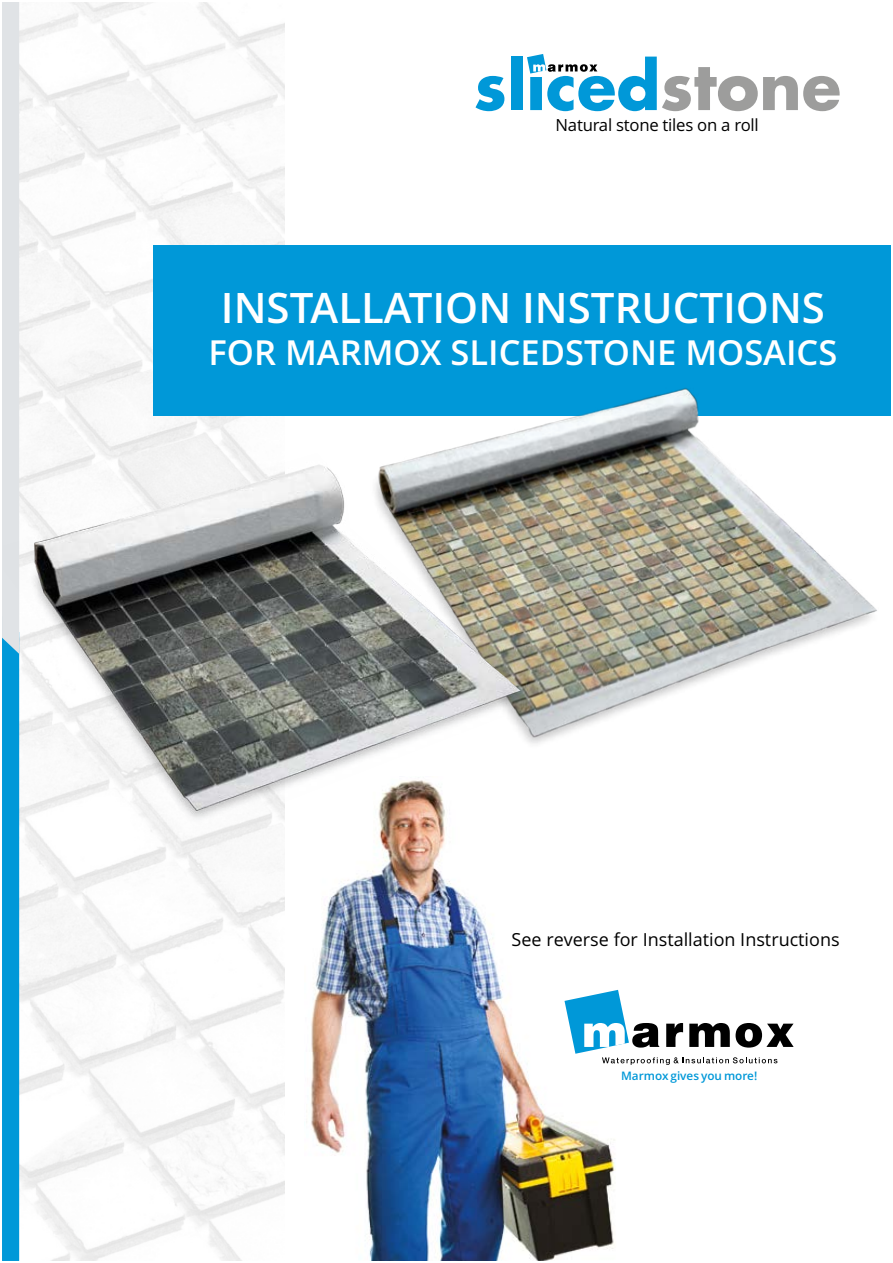
<style>
.page{position:relative;width:893px;height:1263px;background:#fff}
.page>*{position:absolute;margin:0;border:0;box-sizing:border-box;transform-origin:0 0}
.t1{font:600 42px "Open Sans";color:#fff}
.t2{font:600 34.5px "Open Sans";color:#fff}
.t3{font:18px "Open Sans";color:#000}
.t4{font:16.8px "Open Sans";letter-spacing:-.015em;color:#000}
.t5{font:600 11.7px "Open Sans";color:#0098d8}
</style>
<div class="page">
<img style="left:19px;top:2px;width:266px;height:1259px">
<svg style="left:475px;top:76px;width:29px;height:35px"></svg>
<div style="left:511px;top:57px;width:11px;height:53px;background:#0098d8"></div>
<svg style="left:527px;top:54px;width:313px;height:57px"></svg>
<div style="left:153px;top:245px;width:738px;height:170px;background:#0098d8"></div>
<img style="left:311px;top:836px;width:307px;height:425px">
<img style="left:356px;top:388px;width:535px;height:351px">
<img style="left:19px;top:452px;width:532px;height:384px">
<svg style="left:564px;top:990px;width:230px;height:75px"></svg>
<svg style="left:2px;top:2px;width:17px;height:1259px;background:#72bedf"></svg>
<p class="t4" style="left:556px;top:114px;width:205px">Natural stone tiles on a roll</p>
<h1 class="t1" style="left:221px;top:279px;width:606px">INSTALLATION INSTRUCTIONS</h1>
<h2 class="t2" style="left:208px;top:328px;width:630px">FOR MARMOX SLICEDSTONE MOSAICS</h2>
<p class="t3" style="left:512px;top:927px;width:330px">See reverse for Installation Instructions</p>
<p class="t5" style="left:621px;top:1067px;width:138px">Marmox gives you more!</p>
</div>
